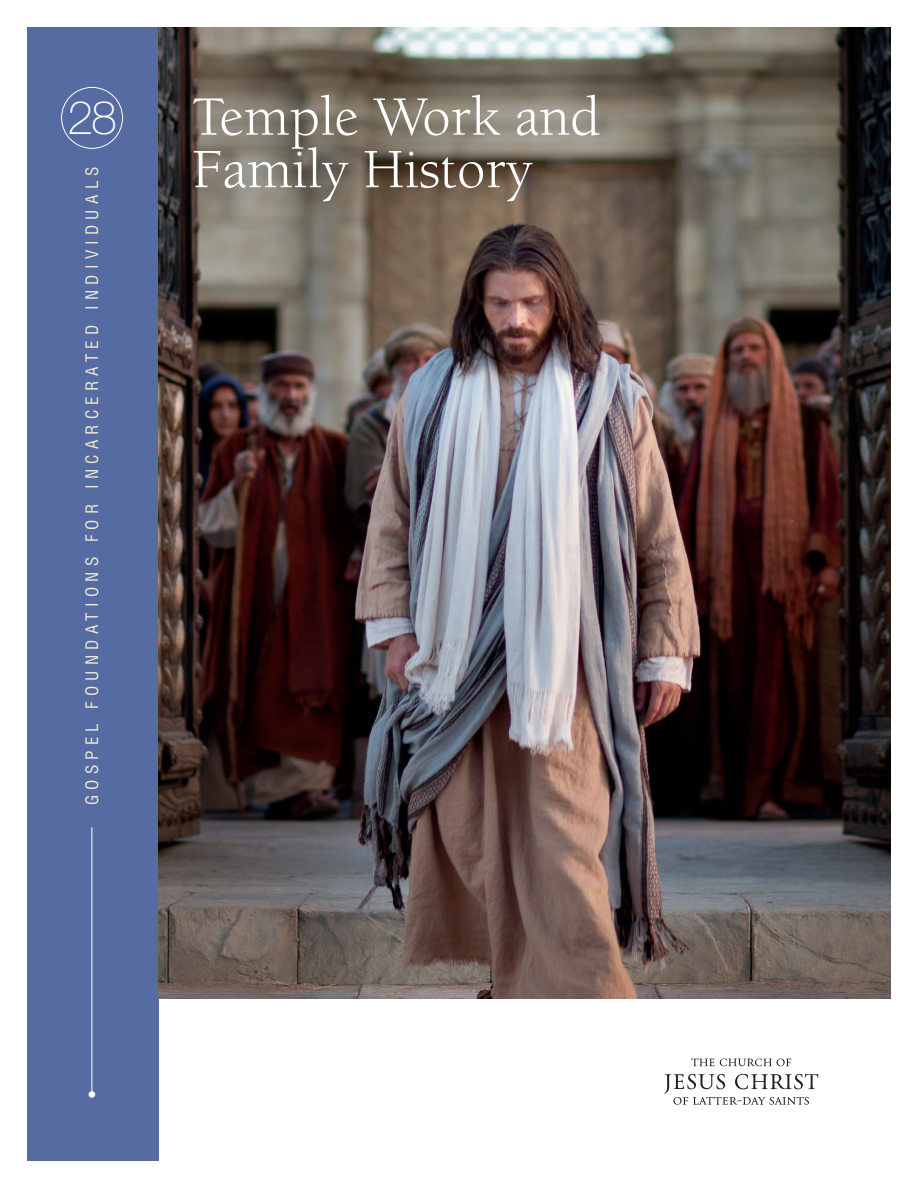
<style>
.page{position:relative;width:918px;height:1188px;background:#fff}
.page>*{position:absolute;margin:0;border:0;box-sizing:border-box;transform-origin:0 0}
.t1{font:57px/52.5px "Berkeley O Slds Lat";color:#fff}
.t2{font:100 46.5px "Helveticalds Lat";color:#fff}
.t3{font:300 18.15px "Helveticalds Lat";color:#fff}
.t4{font:condensed 16.8px "Helveticalds Lat";letter-spacing:.31em;color:#f1e9d2}
</style>
<div class="page">
<div style="left:27px;top:27px;width:131px;height:1134px;background:#556ba1"></div>
<div style="left:61px;top:87px;width:62px;height:62px;border:1px solid #fff;border-radius:50%"></div>
<hr style="left:92px;top:827px;width:1px;height:270px;background:#fff">
<img style="left:158px;top:27px;width:733px;height:972px">
<svg style="left:691px;top:1059px;width:100px;height:7px"></svg>
<svg style="left:664px;top:1074px;width:154px;height:31px"></svg>
<h2 class="t2" style="left:68px;top:81px;width:51px">28</h2>
<h1 class="t1" style="left:192px;top:90px;width:410px">Temple Work and<br>Family History</h1>
<p class="t4" style="left:78px;top:805px;width:640px;rotate:-90deg">GOSPEL FOUNDATIONS FOR INCARCERATED INDIVIDUALS</p>
<p class="t3" style="left:87px;top:1080px;width:11px">•</p>
</div>
